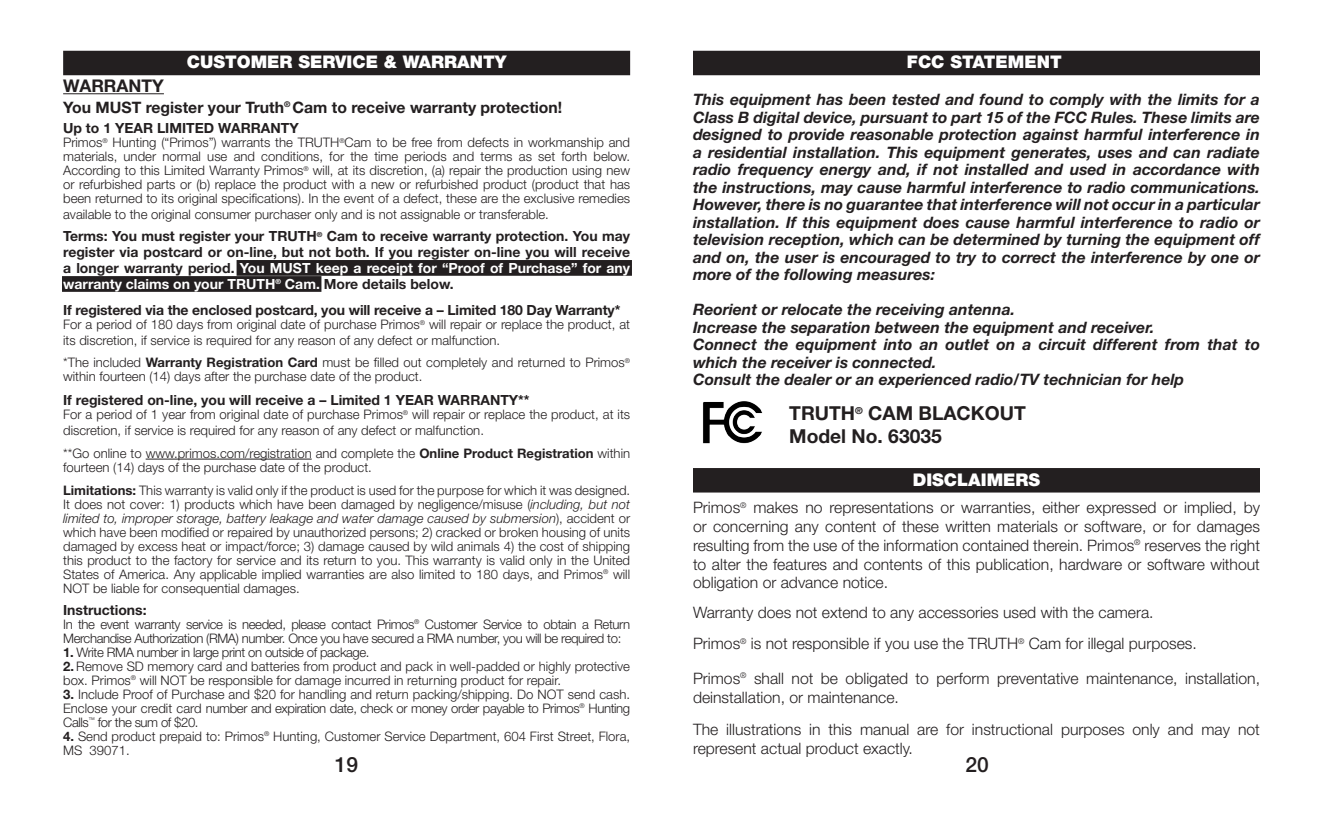
<style>
.page{position:relative;width:1323px;height:819px;background:#fff}
.page>*{position:absolute;margin:0;border:0;box-sizing:border-box;transform-origin:0 0}
.t1{font:500 21px "Helvetica Neue";color:#231f20}
.t2{font:700 19.25px "Helvetica Neue";color:#231f20}
.t3{font:900 17.5px "Helvetica Neue";color:#fff}
.t4{font:700 17.5px "Helvetica Neue";color:#231f20}
.t5{font:italic 700 15.75px/17.5px "Helvetica Neue";color:#231f20;text-align:justify}
.t6{font:300 15.75px/18.9px "Helvetica Neue";color:#231f20}
.t7{font:700 15.75px "Helvetica Neue";color:#231f20}
.t8{font:700 14px/15.8px "Helvetica Neue";color:#231f20;text-align:justify}
.t9{font:300 13.12px/14px "Helvetica Neue";color:#231f20}
.t10{font:300 13.12px/14px "Helvetica Neue";letter-spacing:-.03em;color:#231f20}
.s1{color:#fff}
.s2{font-weight:700}
.s3{font-style:italic}
</style>
<div class="page">
<div style="left:693px;top:51px;width:567px;height:24px;background:#231f20"></div>
<div style="left:693px;top:468px;width:567px;height:25px;background:#231f20"></div>
<img style="left:703px;top:401px;width:60px;height:43px">
<div style="left:62px;top:276px;width:259px;height:16px;background:#231f20"></div>
<div style="left:237px;top:260px;width:395px;height:16px;background:#231f20"></div>
<div style="left:63px;top:51px;width:567px;height:24px;background:#231f20"></div>
<hr style="left:63px;top:93px;width:101px;height:1px;background:#231f20">
<hr style="left:146px;top:459px;width:166px;height:1px;background:#231f20">
<p class="t3" style="left:187px;top:52px;width:321px">CUSTOMER SERVICE &amp; WARRANTY</p>
<p class="t4" style="left:63px;top:75px;width:102px">WARRANTY</p>
<p class="t7" style="left:63px;top:97px;width:501px">You MUST register your Truth<sup>®</sup> Cam to receive warranty protection!</p>
<p class="t8" style="left:63px;top:120px;width:237px">Up to 1 YEAR LIMITED WARRANTY</p>
<p class="t9" style="left:63px;top:135px;width:569px;text-align:justify">Primos<sup>®</sup> Hunting (“Primos”) warrants the TRUTH<sup>®</sup>Cam to be free from defects in workmanship and materials, under normal use and conditions, for the time periods and terms as set forth below.<br>According to this Limited Warranty Primos<sup>®</sup> will, at its discretion, (a) repair the production using new or refurbished parts or (b) replace the product with a new or refurbished product (product that has been returned to its original specifications). In the event of a defect, these are the exclusive remedies</p>
<p class="t9" style="left:63px;top:207px;width:487px">available to the original consumer purchaser only and is not assignable or transferable.</p>
<p class="t8" style="left:63px;top:228px;width:569px">Terms: You must register your TRUTH<sup>®</sup> Cam to receive warranty protection. You may register via postcard or on-line, but not both. If you register on-line you will receive a longer warranty period. <span class="s1">You MUST keep a receipt for “Proof of Purchase” for any warranty claims on your TRUTH</span><sup>®</sup> <span class="s1">Cam.</span> More details below.</p>
<p class="t8" style="left:63px;top:302px;width:559px">If registered via the enclosed postcard, you will receive a – Limited 180 Day Warranty*</p>
<p class="t9" style="left:63px;top:316px;width:569px;line-height:15.8px">For a period of 180 days from original date of purchase Primos<sup>®</sup> will repair or replace the product, at its discretion, if service is required for any reason of any defect or malfunction.</p>
<p class="t9" style="left:63px;top:356px;width:569px">*The included <span class="s2">Warranty Registration Card</span> must be filled out completely and returned to Primos<sup>® </sup>within fourteen (14) days after the purchase date of the product.</p>
<p class="t8" style="left:63px;top:392px;width:468px">If registered on-line, you will receive a – Limited 1 YEAR WARRANTY**</p>
<p class="t9" style="left:63px;top:406px;width:569px;line-height:15.8px">For a period of 1 year from original date of purchase Primos<sup>®</sup> will repair or replace the product, at its discretion, if service is required for any reason of any defect or malfunction.</p>
<p class="t9" style="left:63px;top:446px;width:569px">**Go online to www.primos.com/registration and complete the <span class="s2">Online Product Registration</span> within fourteen (14) days of the purchase date of the product.</p>
<p class="t9" style="left:63px;top:483px;width:569px;text-align:justify"><span class="s2">Limitations:</span> This warranty is valid only if the product is used for the purpose for which it was designed.<br>It does not cover: 1) products which have been damaged by negligence/misuse (<span class="s3">including, but not limited to, improper storage, battery leakage and water damage caused by submersion</span>), accident or which have been modified or repaired by unauthorized persons; 2) cracked or broken housing of units damaged by excess heat or impact/force; 3) damage caused by wild animals 4) the cost of shipping this product to the factory for service and its return to you. This warranty is valid only in the United States of America. Any applicable implied warranties are also limited to 180 days, and Primos<sup>®</sup> will NOT be liable for consequential damages.</p>
<p class="t8" style="left:63px;top:601px;width:85px">Instructions:</p>
<p class="t10" style="left:63px;top:617px;width:569px">In the event warranty service is needed, please contact Primos<sup>®</sup> Customer Service to obtain a Return<br>Merchandise Authorization (RMA) number. Once you have secured a RMA number, you will be required to:</p>
<p class="t10" style="left:63px;top:645px;width:308px"><span class="s2">1.</span> Write RMA number in large print on outside of package.</p>
<p class="t9" style="left:63px;top:659px;width:568px"><span class="s2">2.</span> Remove SD memory card and batteries from product and pack in well-padded or highly protective box. Primos<sup>®</sup> will NOT be responsible for damage incurred in returning product for repair.</p>
<p class="t9" style="left:63px;top:687px;width:568px;text-align:justify"><span class="s2">3.</span> Include Proof of Purchase and $20 for handling and return packing/shipping. Do NOT send cash.<br>Enclose your credit card number and expiration date, check or money order payable to Primos<sup>®</sup> Hunting Calls<sup>™</sup> for the sum of $20.</p>
<p class="t9" style="left:63px;top:729px;width:569px"><span class="s2">4.</span> Send product prepaid to: Primos<sup>®</sup> Hunting, Customer Service Department, 604 First Street, Flora,<br>MS 39071.</p>
<p class="t1" style="left:335px;top:752px;width:25px">19</p>
<p class="t3" style="left:907px;top:52px;width:156px">FCC STATEMENT</p>
<p class="t5" style="left:693px;top:91px;width:569px">This equipment has been tested and found to comply with the limits for a Class B digital device, pursuant to part 15 of the FCC Rules. These limits are designed to provide reasonable protection against harmful interference in a residential installation. This equipment generates, uses and can radiate radio frequency energy and, if not installed and used in accordance with the instructions, may cause harmful interference to radio communications.<br>However, there is no guarantee that interference will not occur in a particular installation. If this equipment does cause harmful interference to radio or television reception, which can be determined by turning the equipment off and on, the user is encouraged to try to correct the interference by one or more of the following measures:</p>
<p class="t5" style="left:693px;top:301px;width:324px">Reorient or relocate the receiving antenna.</p>
<p class="t5" style="left:693px;top:318px;width:463px">Increase the separation between the equipment and receiver.</p>
<p class="t5" style="left:693px;top:336px;width:569px">Connect the equipment into an outlet on a circuit different from that to which the receiver is connected.</p>
<p class="t5" style="left:693px;top:371px;width:493px">Consult the dealer or an experienced radio/TV technician for help</p>
<p class="t2" style="left:789px;top:401px;width:238px">TRUTH<sup>®</sup> CAM BLACKOUT</p>
<p class="t2" style="left:789px;top:425px;width:154px">Model No. 63035</p>
<p class="t3" style="left:913px;top:469px;width:129px">DISCLAIMERS</p>
<p class="t6" style="left:693px;top:497px;width:569px;text-align:justify">Primos<sup>®</sup> makes no representations or warranties, either expressed or implied, by or concerning any content of these written materials or software, or for damages resulting from the use of the information contained therein. Primos<sup>®</sup> reserves the right to alter the features and contents of this publication, hardware or software without obligation or advance notice.</p>
<p class="t6" style="left:693px;top:602px;width:462px">Warranty does not extend to any accessories used with the camera.</p>
<p class="t6" style="left:693px;top:634px;width:505px">Primos<sup>®</sup> is not responsible if you use the TRUTH<sup>®</sup> Cam for illegal purposes.</p>
<p class="t6" style="left:693px;top:668px;width:569px">Primos<sup>®</sup> shall not be obligated to perform preventative maintenance, installation, deinstallation, or maintenance.</p>
<p class="t6" style="left:693px;top:720px;width:568px">The illustrations in this manual are for instructional purposes only and may not represent actual product exactly.</p>
<p class="t1" style="left:965px;top:752px;width:25px">20</p>
</div>
